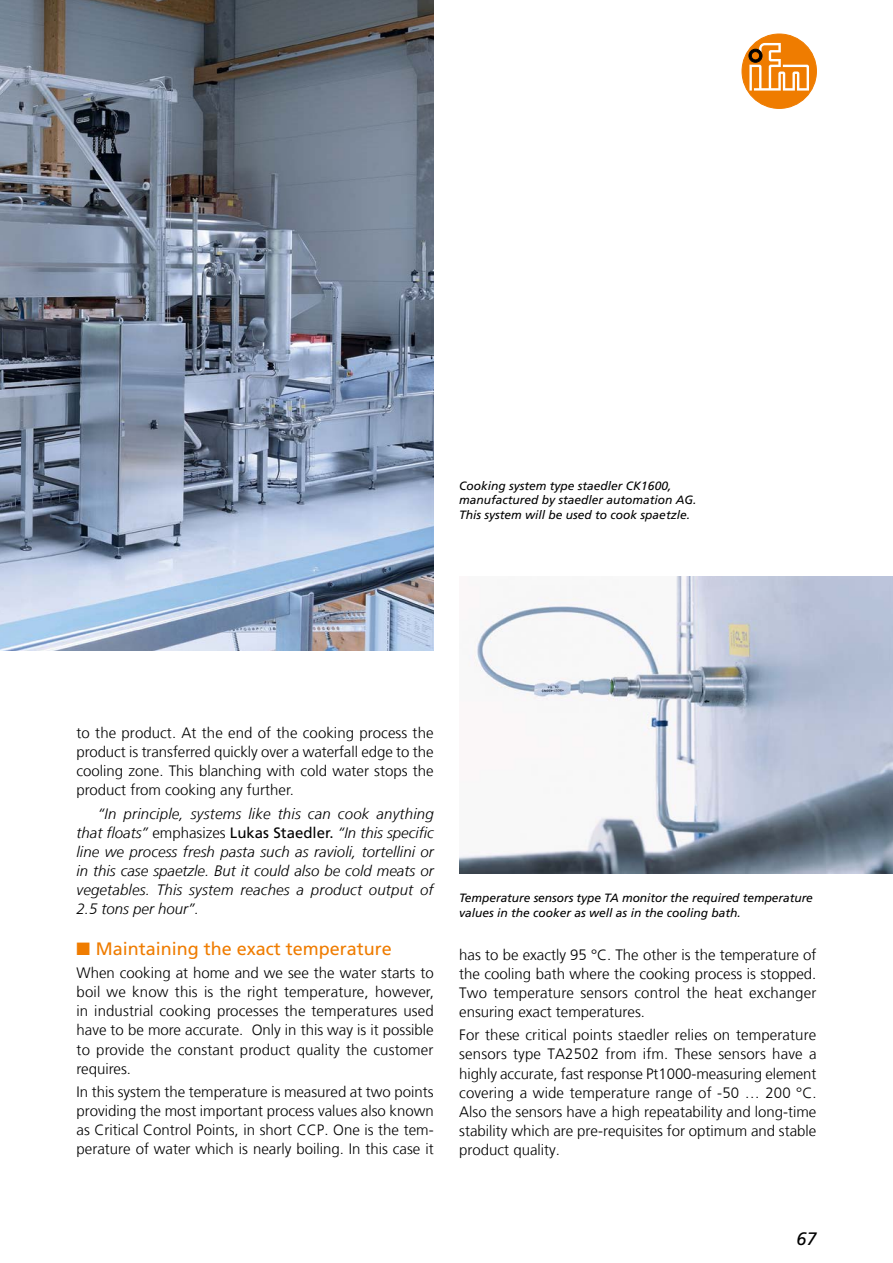
<style>
.page{position:relative;width:893px;height:1263px;background:#fff}
.page>*{position:absolute;margin:0;border:0;box-sizing:border-box;transform-origin:0 0}
.t1{font:18px "Frutiger LT Com";color:#ef7c00}
.t2{font:italic 18px "Frutiger LT Com";color:#000}
.Fließtext_verschacht{font:300 15px/19.2px "Frutiger LT Com";color:#000;text-align:justify}
.Fließtext_verschacht-2{font:italic 300 15px/19.2px "Frutiger LT Com";letter-spacing:.01em;color:#000;text-align:justify}
.Bildunterschrift_lib{font:italic 12px/14.9px "Frutiger LT Com";color:#000}
.s1{font-style:normal}
.s2{font-weight:400;font-style:normal}
</style>
<div class="page">
<img style="left:0;top:0;width:434px;height:651px">
<img style="left:459px;top:576px;width:434px;height:298px">
<div style="left:742px;top:34px;width:74px;height:74px;background:#ef7c00;border-radius:50%"></div>
<div style="left:742px;top:34px;width:75px;height:75px;border:1px solid #ef7c00;border-radius:50%"></div>
<svg style="left:748px;top:43px;width:61px;height:48px"></svg>
<p class="Bildunterschrift_lib" style="left:459px;top:478px;width:239px">Cooking system type staedler CK1600, manufactured by staedler automation AG.<br>This system will be used to cook spaetzle.</p>
<p class="Fließtext_verschacht" style="left:77px;top:723px;width:359px">to the product. At the end of the cooking process the product is transferred quickly over a waterfall edge to the cooling zone. This blanching with cold water stops the product from cooking any further.</p>
<p class="Fließtext_verschacht-2" style="left:77px;top:804px;width:359px;text-indent:21px">“In principle, systems like this can cook anything that floats” <span class="s1">emphasizes</span> <span class="s2">Lukas Staedler.</span> “In this specific line we process fresh pasta such as ravioli, tortellini or in this case spaetzle. But it could also be cold meats or vegetables. This system reaches a product output of 2.5 tons per hour”.</p>
<p class="t1" style="left:77px;top:938px;width:317px">■ Maintaining the exact temperature</p>
<p class="Fließtext_verschacht" style="left:77px;top:963px;width:359px">When cooking at home and we see the water starts to boil we know this is the right temperature, however, in industrial cooking processes the temperatures used have to be more accurate. Only in this way is it possible to provide the constant product quality the customer requires.</p>
<p class="Fließtext_verschacht" style="left:77px;top:1082px;width:359px">In this system the temperature is measured at two points providing the most important process values also known as Critical Control Points, in short CCP. One is the tem&shy;perature of water which is nearly boiling. In this case it</p>
<p class="Bildunterschrift_lib" style="left:459px;top:890px;width:355px">Temperature sensors type TA monitor the required temperature values in the cooker as well as in the cooling bath.</p>
<p class="Fließtext_verschacht" style="left:459px;top:945px;width:359px">has to be exactly 95 °C. The other is the temperature of the cooling bath where the cooking process is stopped.<br>Two temperature sensors control the heat exchanger ensuring exact temperatures.</p>
<p class="Fließtext_verschacht" style="left:459px;top:1026px;width:359px">For these critical points staedler relies on temperature sensors type TA2502 from ifm. These sensors have a highly accurate, fast response Pt1000-measuring element covering a wide temperature range of -50 … 200 °C.<br>Also the sensors have a high repeatability and long-time stability which are pre-requisites for optimum and stable product quality.</p>
<p class="t2" style="left:796px;top:1228px;width:22px">67</p>
</div>
